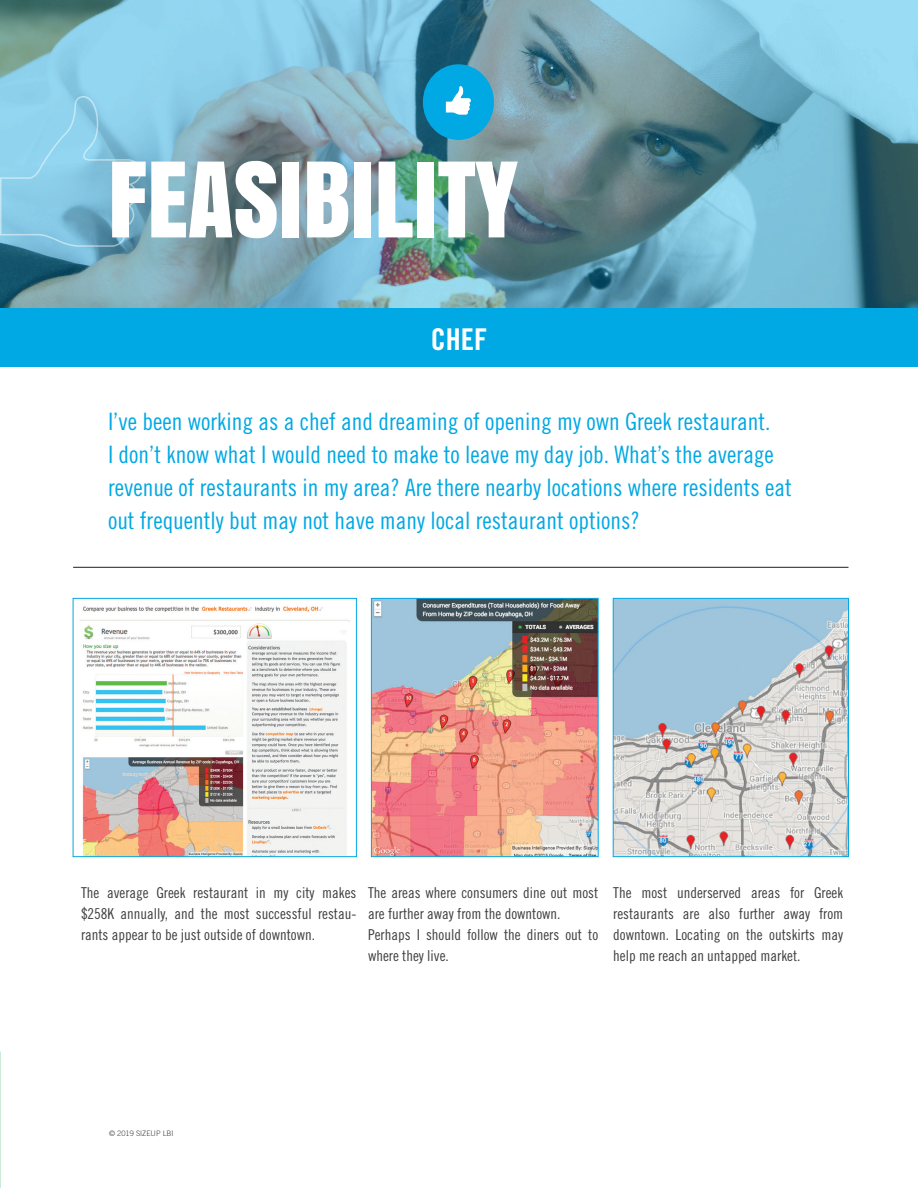
<style>
.page{position:relative;width:918px;height:1188px;background:#fff}
.page>*{position:absolute;margin:0;border:0;box-sizing:border-box;transform-origin:0 0}
.H1-LC{font:97.5px "Anton";color:#fff}
.Step-LC{font:30px "Trade Gothic LT Std Bd Cn 20";color:#fff}
.Quote-LC{font:24px/33px "Trade Gothic LT Std Cn 18";color:#00a8e4}
.p_blue_highlighted{font:15px/21px "Trade Gothic LT Std Cn 18";color:#3e3e3f;text-align:justify}
.t1{font:300 7.5px "Trade Gothic LT Std";color:#3e3e3f}
</style>
<div class="page">
<svg style="left:0;top:0;width:918px;height:308px;background:#72a4b4"></svg>
<div style="left:0;top:308px;width:918px;height:59px;background:#00a8e4"></div>
<div style="left:423px;top:64px;width:71px;height:76px;background:#00a8e4;border-radius:50%"></div>
<svg style="left:446px;top:86px;width:25px;height:29px"></svg>
<img style="left:79px;top:606px;width:271px;height:249px">
<div style="left:73px;top:598px;width:284px;height:259px;border:1px solid #00a8e4"></div>
<img style="left:373px;top:600px;width:224px;height:255px">
<div style="left:371px;top:598px;width:228px;height:259px;border:1px solid #00a8e4"></div>
<img style="left:615px;top:600px;width:232px;height:255px">
<div style="left:613px;top:598px;width:236px;height:259px;border:1px solid #00a8e4"></div>
<hr style="left:73px;top:567px;width:776px;height:1px;background:#231f20">
<svg style="left:0;top:95px;width:142px;height:153px;background:#85c5e0"></svg>
<p class="H1-LC" style="left:108px;top:123px;width:410px">FEASIBILITY</p>
<p class="Step-LC" style="left:431px;top:321px;width:58px">CHEF</p>
<p class="Quote-LC" style="left:108px;top:405px;width:664px">I’ve been working as a chef and dreaming of opening my own Greek restaurant.</p>
<p class="Quote-LC" style="left:108px;top:438px;width:685px">I don’t know what I would need to make to leave my day job. What’s the average revenue of restaurants in my area? Are there nearby locations where residents eat out frequently but may not have many local restaurant options?</p>
<p class="p_blue_highlighted" style="left:81px;top:882px;width:277px">The average Greek restaurant in my city makes $258K annually, and the most successful restau&shy;rants appear to be just outside of downtown.</p>
<p class="p_blue_highlighted" style="left:368px;top:882px;width:232px">The areas where consumers dine out most are further away from the downtown.</p>
<p class="p_blue_highlighted" style="left:368px;top:924px;width:232px">Perhaps I should follow the diners out to where they live.</p>
<p class="p_blue_highlighted" style="left:613px;top:882px;width:232px">The most underserved areas for Greek restaurants are also further away from downtown. Locating on the outskirts may help me reach an untapped market.</p>
<p class="t1" style="left:109px;top:1129px;width:66px">© 2019 SIZEUP LBI</p>
</div>
